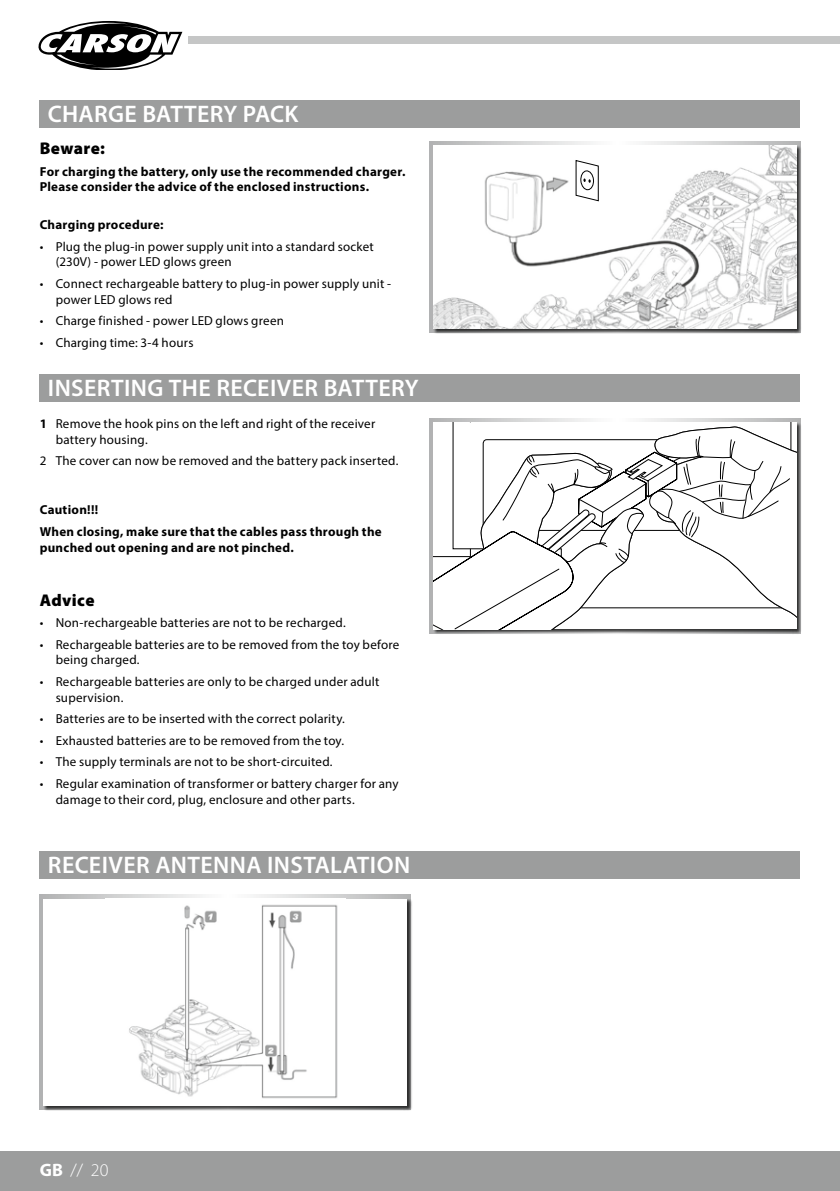
<style>
.page{position:relative;width:840px;height:1191px;background:#fff}
.page>*{position:absolute;margin:0;border:0;box-sizing:border-box;transform-origin:0 0}
.t1{font:600 24px "Myriad Pro";letter-spacing:.015em;color:#fff}
.t2{font:300 18px "Myriad Pro";color:#fff}
.t3{font:900 17px "Myriad Pro";letter-spacing:.02em;color:#000}
.t4{font:13px/15.6px "Myriad Pro";letter-spacing:.015em;color:#000}
.t5{font:700 13px/15.6px "Myriad Pro";letter-spacing:.02em;color:#000}
.s1{font-weight:700}
</style>
<div class="page">
<div style="left:0;top:1151px;width:839px;height:40px;background:#9c9d9d"></div>
<hr style="left:839px;top:1151px;width:1px;height:40px;background:#9c9d9d">
<div style="left:188px;top:36px;width:651px;height:8px;background:#c5c6c6"></div>
<svg style="left:38px;top:21px;width:145px;height:48px"></svg>
<div style="left:40px;top:100px;width:759px;height:28px;background:#9c9d9d"></div>
<div style="left:40px;top:374px;width:759px;height:28px;background:#9c9d9d"></div>
<svg style="left:429px;top:418px;width:370px;height:215px;background:#cacbcb"></svg>
<div style="left:433px;top:423px;width:368px;height:211px;background:#000;opacity:.75"></div>
<svg style="left:433px;top:422px;width:362px;height:207px"></svg>
<svg style="left:429px;top:141px;width:370px;height:191px;background:#cbcccc"></svg>
<div style="left:433px;top:146px;width:368px;height:187px;background:#000;opacity:.75"></div>
<img style="left:433px;top:145px;width:362px;height:183px">
<svg style="left:575px;top:160px;width:23px;height:41px"></svg>
<div style="left:40px;top:850px;width:759px;height:28px;background:#9c9d9d"></div>
<svg style="left:40px;top:894px;width:370px;height:215px"></svg>
<div style="left:44px;top:899px;width:368px;height:211px;background:#000;opacity:.75"></div>
<div style="left:44px;top:898px;width:362px;height:207px;background:#fff"></div>
<img style="left:129px;top:904px;width:209px;height:195px">
<h1 class="t1" style="left:48px;top:99px;width:252px">CHARGE BATTERY PACK</h1>
<h3 class="t3" style="left:40px;top:137px;width:67px">Beware:</h3>
<p class="t5" style="left:40px;top:163px;width:367px">For charging the battery, only use the recommended charger.<br>Please consider the advice of the enclosed instructions.</p>
<p class="t5" style="left:40px;top:216px;width:125px">Charging procedure:</p>
<p class="t4" style="left:56px;top:238px;width:319px;text-indent:-16px">• Plug the plug-in power supply unit into a standard socket (230V) - power LED glows green</p>
<p class="t4" style="left:56px;top:275px;width:336px;text-indent:-16px">• Connect rechargeable battery to plug-in power supply unit - power LED glows red</p>
<p class="t4" style="left:40px;top:313px;width:245px">• Charge finished - power LED glows green</p>
<p class="t4" style="left:40px;top:334px;width:155px">• Charging time: 3-4 hours</p>
<h1 class="t1" style="left:48px;top:373px;width:372px">INSERTING THE RECEIVER BATTERY</h1>
<p class="t4" style="left:56px;top:416px;width:321px;text-indent:-16px"><span class="s1">1</span> Remove the hook pins on the left and right of the receiver battery housing.</p>
<p class="t4" style="left:40px;top:453px;width:360px">2 The cover can now be removed and the battery pack inserted.</p>
<p class="t5" style="left:40px;top:499px;width:343px;line-height:21.6px">Caution!!!<br>When closing, make sure that the cables pass through the</p>
<p class="t5" style="left:40px;top:539px;width:255px">punched out opening and are not pinched.</p>
<h3 class="t3" style="left:40px;top:588px;width:56px">Advice</h3>
<p class="t4" style="left:40px;top:615px;width:307px">• Non-rechargeable batteries are not to be recharged.</p>
<p class="t4" style="left:56px;top:636px;width:345px;text-indent:-16px">• Rechargeable batteries are to be removed from the toy before being charged.</p>
<p class="t4" style="left:56px;top:673px;width:325px;text-indent:-16px">• Rechargeable batteries are only to be charged under adult supervision.</p>
<p class="t4" style="left:40px;top:711px;width:306px">• Batteries are to be inserted with the correct polarity.</p>
<p class="t4" style="left:40px;top:732px;width:306px">• Exhausted batteries are to be removed from the toy.</p>
<p class="t4" style="left:40px;top:754px;width:294px">• The supply terminals are not to be short-circuited.</p>
<p class="t4" style="left:56px;top:775px;width:344px;text-indent:-16px">• Regular examination of transformer or battery charger for any damage to their cord, plug, enclosure and other parts.</p>
<h1 class="t1" style="left:48px;top:849px;width:364px">RECEIVER ANTENNA INSTALATION</h1>
<h2 class="t2" style="left:40px;top:1159px;width:70px"><span class="s1">GB</span> // 20</h2>
</div>
